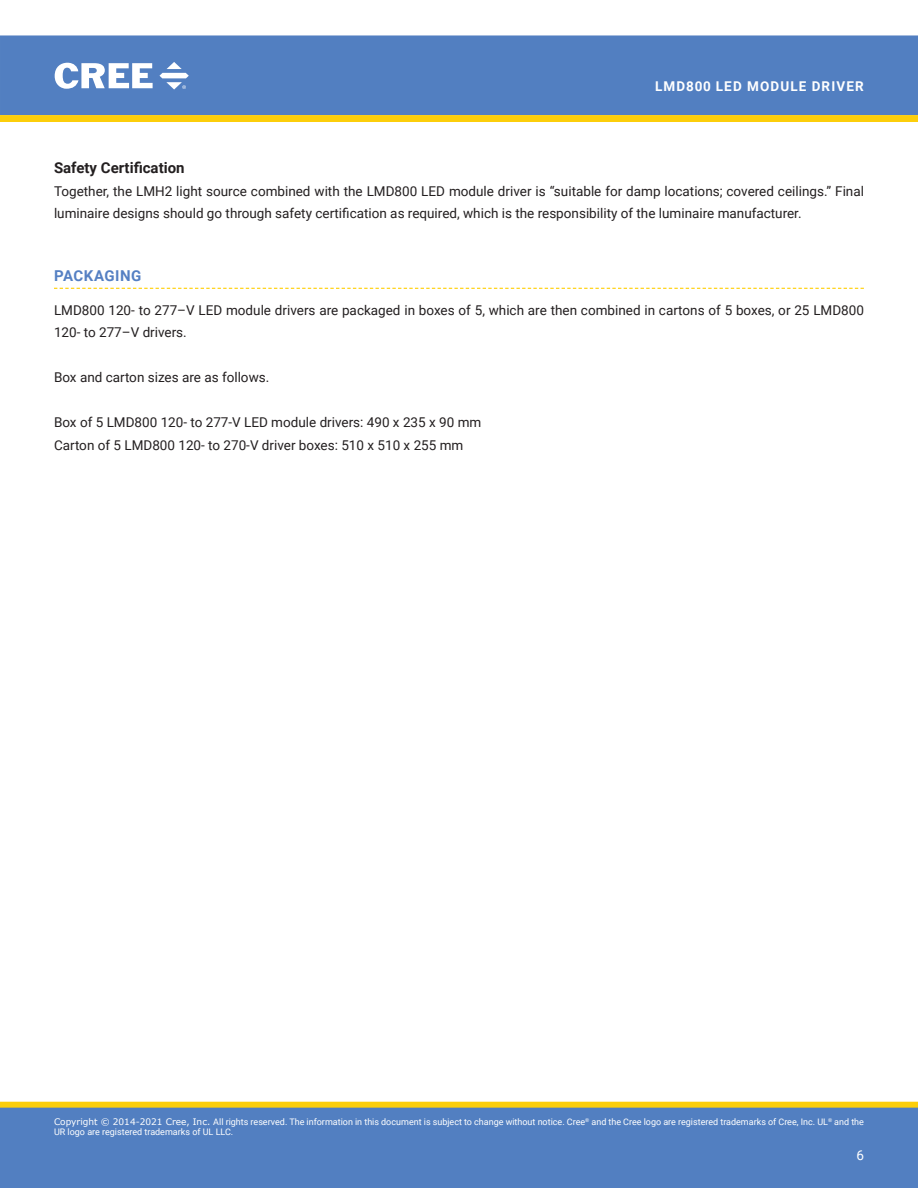
<style>
.page{position:relative;width:918px;height:1188px;background:#fff}
.page>*{position:absolute;margin:0;border:0;box-sizing:border-box;transform-origin:0 0}
.Section_subheading{font:700 15px "Roboto";color:#231f20}
.Section_heading_with{font:700 15px "Roboto";letter-spacing:.035em;color:#5580c3}
.t1{font:13.5px/22.5px "Roboto";color:#231f20}
.t2{font:700 13.5px "Roboto";letter-spacing:.085em;color:#fff}
.t3{font:13.5px "Roboto";color:#fff}
.t4{font:9px/10.8px "Roboto";color:#fff}
.s1{font-family:"Verdana"}
</style>
<div class="page">
<div style="left:1px;top:36px;width:916px;height:78px;background:#527fc1"></div>
<div style="left:0;top:35px;width:918px;height:80px;border:1px solid #527fc1"></div>
<svg style="left:55px;top:63px;width:98px;height:26px"></svg>
<svg style="left:159px;top:62px;width:30px;height:28px"></svg>
<div style="left:1px;top:1102px;width:916px;height:6px;background:#fcce0b"></div>
<div style="left:0;top:1102px;width:918px;height:6px;border:1px solid #fcce0b"></div>
<div style="left:0;top:1108px;width:918px;height:80px;background:#527fc1"></div>
<svg style="left:0;top:115px;width:918px;height:7px;background:#fbce0d"></svg>
<svg style="left:54px;top:288px;width:810px;height:1px"></svg>
<p class="t2" style="left:655px;top:77px;width:210px">LMD800 LED MODULE DRIVER</p>
<p class="Section_subheading" style="left:54px;top:157px;width:132px">Safety Certification</p>
<p class="t1" style="left:54px;top:179px;width:812px">Together, the LMH2 light source combined with the LMD800 LED module driver is “suitable for damp locations; covered ceilings.” Final luminaire designs should go through safety certification as required, which is the responsibility of the luminaire manufacturer.</p>
<p class="Section_heading_with" style="left:54px;top:265px;width:89px">PACKAGING</p>
<p class="t1" style="left:54px;top:298px;width:812px">LMD800 120- to 277–V LED module drivers are packaged in boxes of 5, which are then combined in cartons of 5 boxes, or 25 LMD800<br>120- to 277–V drivers.</p>
<p class="t1" style="left:54px;top:366px;width:217px">Box and carton sizes are as follows.</p>
<p class="t1" style="left:54px;top:411px;width:429px">Box of 5 LMD800 120- to 277‑V LED module drivers: 490 x 235 x 90 mm</p>
<p class="t1" style="left:54px;top:433px;width:411px">Carton of 5 LMD800 120- to 270‑V driver boxes: 510 x 510 x 255 mm</p>
<p class="t4" style="left:54px;top:1116px;width:812px"><span class="s1">Copyright © 2014-2021 Cree, Inc.</span> All rights reserved. The information in this document is subject to change without notice. Cree<sup>®</sup> and the Cree logo are registered trademarks of Cree, Inc. UL<sup>®</sup> and the<br>UR logo are registered trademarks of UL LLC.</p>
<p class="t3" style="left:856px;top:1145px;width:9px">6</p>
</div>
